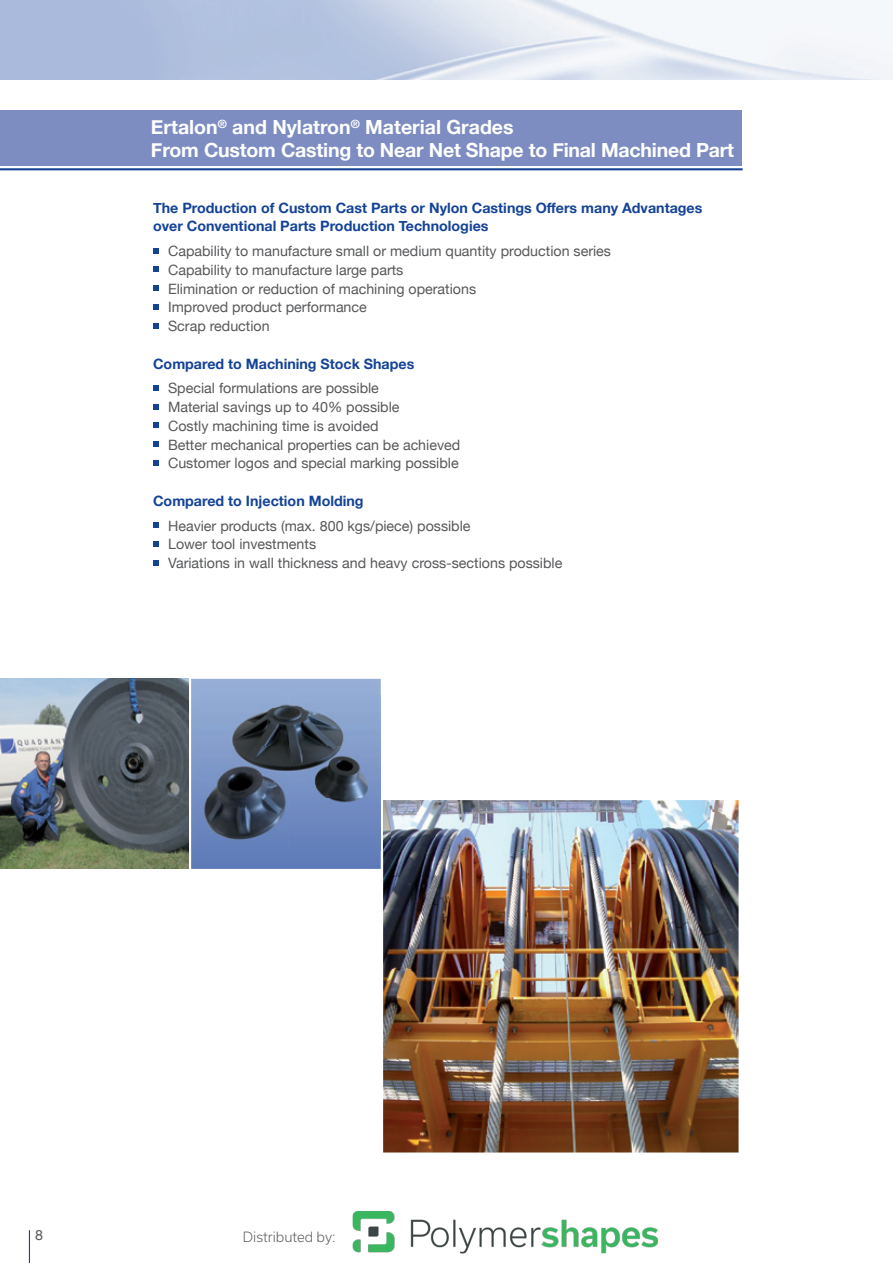
<style>
.page{position:relative;width:893px;height:1263px;background:#fff}
.page>*{position:absolute;margin:0;border:0;box-sizing:border-box;transform-origin:0 0}
.t1{font:700 19.5px/23.4px "Helvetica Neue";letter-spacing:-.01em;color:#fff}
.t2{font:14.25px/18.8px "Helvetica Neue";color:#57585a}
.t3{font:700 14.25px/18.8px "Helvetica Neue";color:#144396}
.t4{font:300 13.5px "Usual";color:#58595b}
</style>
<div class="page">
<svg style="left:191px;top:679px;width:190px;height:190px;background:#7a94c6"></svg>
<img style="left:0;top:679px;width:189px;height:190px">
<svg style="left:153px;top:248px;width:6px;height:5px"></svg>
<svg style="left:153px;top:266px;width:6px;height:6px"></svg>
<svg style="left:153px;top:285px;width:6px;height:6px"></svg>
<svg style="left:153px;top:304px;width:6px;height:6px"></svg>
<svg style="left:153px;top:323px;width:6px;height:5px"></svg>
<svg style="left:153px;top:385px;width:6px;height:6px"></svg>
<svg style="left:153px;top:404px;width:6px;height:5px"></svg>
<svg style="left:153px;top:422px;width:6px;height:6px"></svg>
<svg style="left:153px;top:441px;width:6px;height:6px"></svg>
<svg style="left:153px;top:460px;width:6px;height:6px"></svg>
<svg style="left:153px;top:522px;width:6px;height:6px"></svg>
<svg style="left:153px;top:541px;width:6px;height:6px"></svg>
<svg style="left:153px;top:560px;width:6px;height:5px"></svg>
<div style="left:0;top:111px;width:742px;height:55px;background:#7d8cc1"></div>
<hr style="left:0;top:168px;width:743px;height:2px;background:#144396">
<img style="left:383px;top:800px;width:356px;height:352px">
<img style="left:198px;top:695px;width:193px;height:156px">
<img style="left:383px;top:800px;width:8px;height:50px">
<hr style="left:29px;top:1230px;width:1px;height:33px;background:#144396">
<img style="left:352px;top:1211px;width:306px;height:43px">
<h1 class="t1" style="left:151px;top:114px;width:585px">Ertalon<sup>®</sup> and Nylatron<sup>®</sup> Material Grades<br>From Custom Casting to Near Net Shape to Final Machined Part</h1>
<p class="t3" style="left:153px;top:197px;width:551px">The Production of Custom Cast Parts or Nylon Castings Offers many Advantages over Conventional Parts Production Technologies</p>
<p class="t2" style="left:168px;top:241px;width:444px">Capability to manufacture small or medium quantity production series Capability to manufacture large parts<br>Elimination or reduction of machining operations<br>Improved product performance<br>Scrap reduction</p>
<p class="t3" style="left:153px;top:353px;width:263px">Compared to Machining Stock Shapes</p>
<p class="t2" style="left:168px;top:378px;width:294px">Special formulations are possible<br>Material savings up to 40% possible<br>Costly machining time is avoided<br>Better mechanical properties can be achieved Customer logos and special marking possible</p>
<p class="t3" style="left:153px;top:491px;width:212px">Compared to Injection Molding</p>
<p class="t2" style="left:168px;top:515px;width:396px">Heavier products (max. 800 kgs/piece) possible<br>Lower tool investments<br>Variations in wall thickness and heavy cross-sections possible</p>
<p class="t2" style="left:35px;top:1225px;width:9px">8</p>
<p class="t4" style="left:243px;top:1229px;width:94px">Distributed by:</p>
</div>
